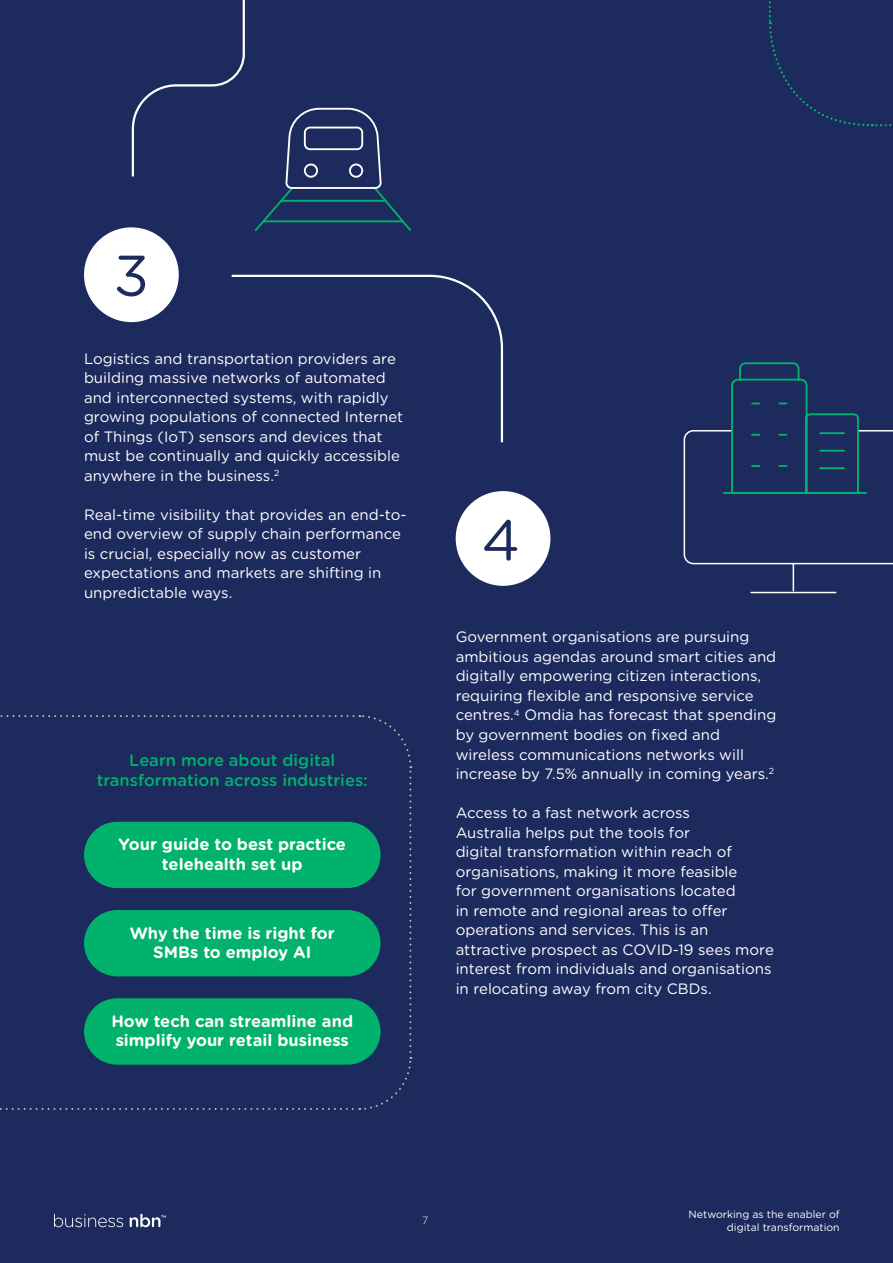
<style>
.page{position:relative;width:893px;height:1263px;background:#1d2a5d}
.page>*{position:absolute;margin:0;border:0;box-sizing:border-box;transform-origin:0 0}
.t1{font:57.3px "Gotham Rounded";color:#1d2a5d}
.t2{font:700 16.5px/19.5px "Gotham Rounded";color:#fff;text-align:center}
.t3{font:500 16.5px/19.5px "Gotham Rounded";color:#00b26b;text-align:center}
.t4{font:15px/19.5px "Gotham Rounded";color:#fff}
.t5{font:10.5px/12.6px "Gotham Rounded";color:#fff;text-align:right}
.t6{font:300 10.5px "Gotham Rounded";color:#fff}
</style>
<div class="page">
<svg style="left:231px;top:274px;width:273px;height:169px"></svg>
<svg style="left:0;top:715px;width:412px;height:395px"></svg>
<svg style="left:54px;top:1214px;width:112px;height:13px"></svg>
<div style="left:84px;top:227px;width:95px;height:95px;background:#fff;border-radius:50%"></div>
<div style="left:456px;top:491px;width:94px;height:95px;background:#fff;border-radius:50%"></div>
<svg style="left:131px;top:0;width:114px;height:177px"></svg>
<svg style="left:254px;top:107px;width:158px;height:125px"></svg>
<div style="left:304px;top:127px;width:59px;height:23px;border:2px solid #fff;border-radius:5px"></div>
<div style="left:304px;top:164px;width:14px;height:14px;border:2px solid #fff;border-radius:50%"></div>
<div style="left:349px;top:164px;width:14px;height:14px;border:2px solid #fff;border-radius:50%"></div>
<hr style="left:281px;top:200px;width:105px;height:2px;background:#00b26b">
<hr style="left:263px;top:220px;width:140px;height:2px;background:#00b26b">
<svg style="left:683px;top:362px;width:210px;height:232px"></svg>
<svg style="left:768px;top:1px;width:124px;height:126px"></svg>
<div style="left:84px;top:822px;width:297px;height:66px;background:#00b26b;border-radius:33px"></div>
<div style="left:84px;top:910px;width:297px;height:66px;background:#00b26b;border-radius:33px"></div>
<div style="left:84px;top:998px;width:297px;height:67px;background:#00b26b;border-radius:33px"></div>
<h1 class="t1" style="left:114px;top:236px;width:37px">3</h1>
<p class="t4" style="left:84px;top:348px;width:321px">Logistics and transportation providers are building massive networks of automated and interconnected systems, with rapidly growing populations of connected Internet of Things (IoT) sensors and devices that must be continually and quickly accessible anywhere in the business.<sup>2</sup></p>
<p class="t4" style="left:84px;top:504px;width:324px">Real-time visibility that provides an end-to&shy;end overview of supply chain performance is crucial, especially now as customer expectations and markets are shifting in unpredictable ways.</p>
<p class="t3" style="left:97px;top:750px;width:273px">Learn more about digital transformation across industries:</p>
<p class="t2" style="left:118px;top:834px;width:229px">Your guide to best practice telehealth set up</p>
<p class="t2" style="left:130px;top:922px;width:206px">Why the time is right for<br>SMBs to employ AI</p>
<p class="t2" style="left:111px;top:1010px;width:243px;text-align:left">How tech can streamline and simplify your retail business</p>
<h1 class="t1" style="left:482px;top:501px;width:40px">4</h1>
<p class="t4" style="left:456px;top:627px;width:322px">Government organisations are pursuing ambitious agendas around smart cities and digitally empowering citizen interactions, requiring flexible and responsive service centres.<sup>4</sup> Omdia has forecast that spending by government bodies on fixed and wireless communications networks will increase by 7.5% annually in coming years.<sup>2</sup></p>
<p class="t4" style="left:456px;top:802px;width:320px">Access to a fast network across<br>Australia helps put the tools for<br>digital transformation within reach of organisations, making it more feasible<br>for government organisations located<br>in remote and regional areas to offer operations and services. This is an attractive prospect as COVID-19 sees more interest from individuals and organisations in relocating away from city CBDs.</p>
<p class="t6" style="left:422px;top:1213px;width:8px">7</p>
<p class="t5" style="left:689px;top:1208px;width:153px">Networking as the enabler of digital transformation</p>
</div>
